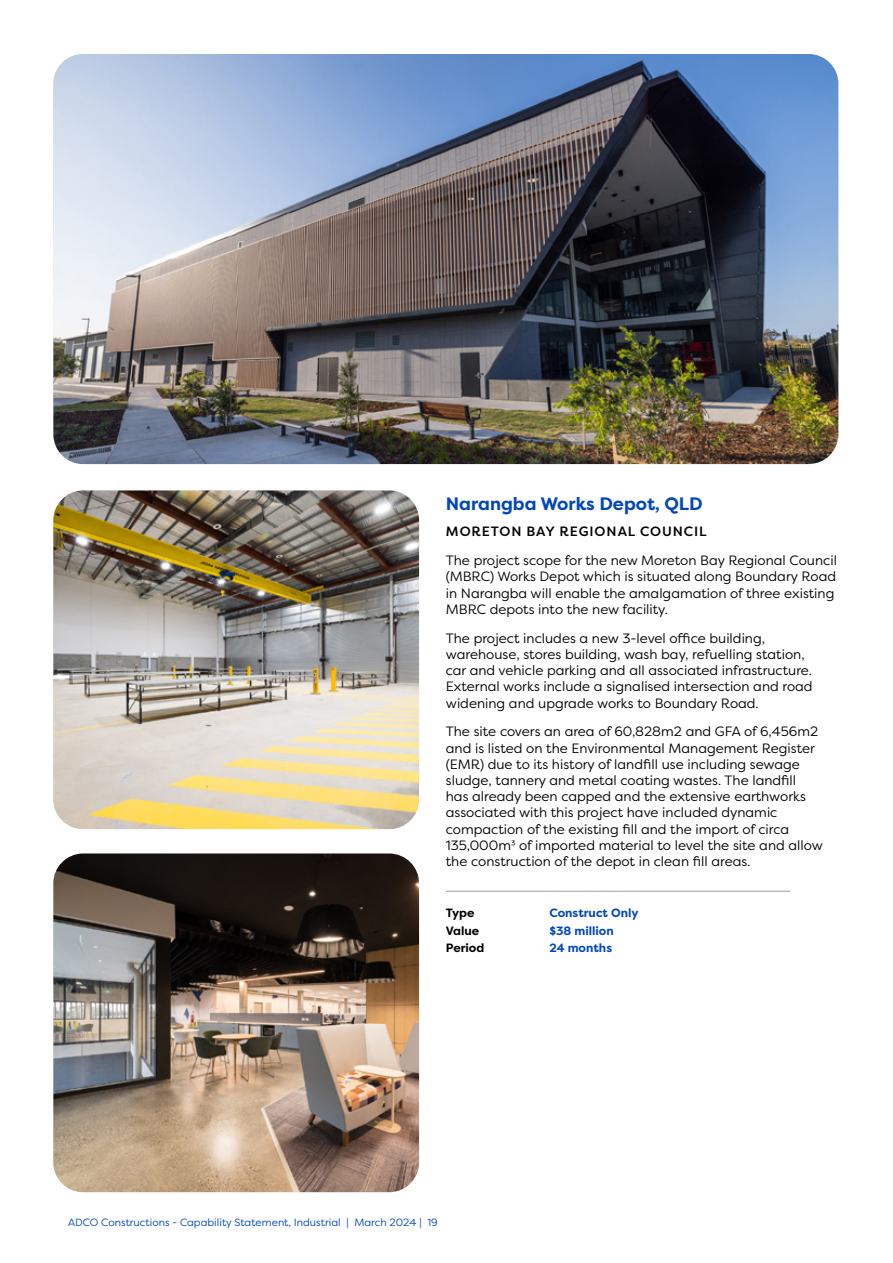
<style>
.page{position:relative;width:893px;height:1263px;background:#fff}
.page>*{position:absolute;margin:0;border:0;box-sizing:border-box;transform-origin:0 0}
.t1{font:700 18px "Filson Pro";color:#0047bb}
.t2{font:13.5px/16.2px "Filson Pro";color:#000}
.t3{font:500 13.5px "Filson Pro";letter-spacing:.07em;color:#000}
.t4{font:700 12px "Filson Pro";color:#0047bb}
.t5{font:700 12px "Filson Pro";color:#000}
.t6{font:10.5px "Filson Pro";color:#0047bb}
</style>
<div class="page">
<img style="left:53px;top:54px;width:785px;height:410px">
<hr style="left:446px;top:891px;width:103px;height:1px;background:#a7a9ac">
<hr style="left:549px;top:891px;width:241px;height:1px;background:#a7a9ac">
<img style="left:53px;top:853px;width:366px;height:339px">
<img style="left:53px;top:490px;width:366px;height:339px">
<h1 class="t1" style="left:446px;top:492px;width:259px">Narangba Works Depot, QLD</h1>
<p class="t3" style="left:446px;top:522px;width:262px">MORETON BAY REGIONAL COUNCIL</p>
<p class="t2" style="left:446px;top:552px;width:393px">The project scope for the new Moreton Bay Regional Council (MBRC) Works Depot which is situated along Boundary Road in Narangba will enable the amalgamation of three existing MBRC depots into the new facility.</p>
<p class="t2" style="left:446px;top:629px;width:368px">The project includes a new 3-level office building, warehouse, stores building, wash bay, refuelling station, car and vehicle parking and all associated infrastructure.<br>External works include a signalised intersection and road widening and upgrade works to Boundary Road.</p>
<p class="t2" style="left:446px;top:723px;width:379px">The site covers an area of 60,828m2 and GFA of 6,456m2 and is listed on the Environmental Management Register (EMR) due to its history of landfill use including sewage sludge, tannery and metal coating wastes. The landfill<br>has already been capped and the extensive earthworks associated with this project have included dynamic compaction of the existing fill and the import of circa 135,000m3 of imported material to level the site and allow the construction of the depot in clean fill areas.</p>
<p class="t5" style="left:446px;top:905px;width:30px">Type</p>
<p class="t4" style="left:549px;top:905px;width:91px">Construct Only</p>
<p class="t5" style="left:446px;top:923px;width:35px">Value</p>
<p class="t4" style="left:549px;top:923px;width:66px">$38 million</p>
<p class="t5" style="left:446px;top:940px;width:40px">Period</p>
<p class="t4" style="left:549px;top:940px;width:64px">24 months</p>
<p class="t6" style="left:68px;top:1215px;width:371px">ADCO Constructions - Capability Statement, Industrial | March 2024 | 19</p>
</div>
